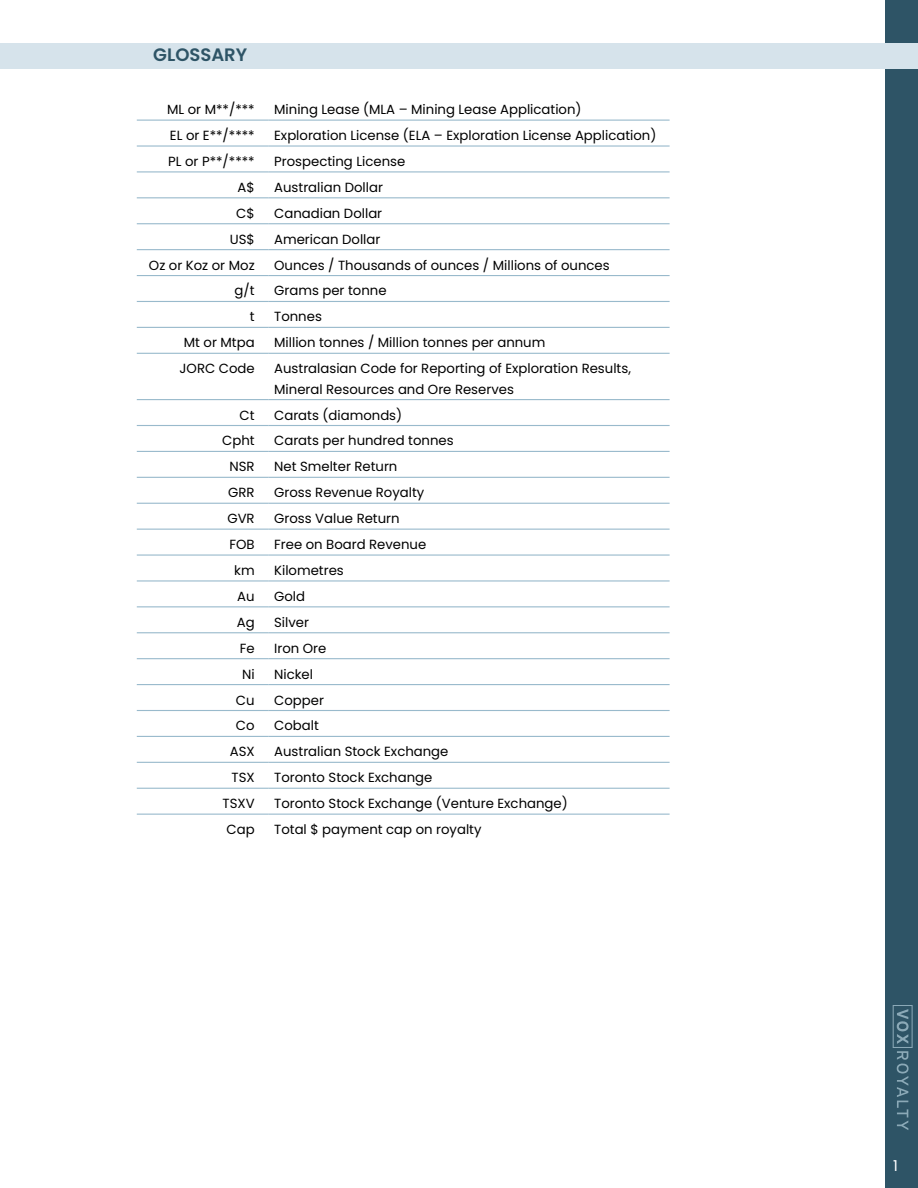
<style>
.page{position:relative;width:918px;height:1188px;background:#fff}
.page>*{position:absolute;margin:0;border:0;box-sizing:border-box;transform-origin:0 0}
.t1{font:600 18px "Poppins";color:#2e5466}
.t2{font:15px "Poppins";color:#fff}
.t3{font:13.2px/20.4px "Poppins";color:#000}
</style>
<div class="page">
<div style="left:885px;top:0;width:33px;height:1188px;background:#2e5466"></div>
<div style="left:0;top:44px;width:918px;height:25px;background:#d6e3eb"></div>
<svg style="left:893px;top:1005px;width:20px;height:125px"></svg>
<hr style="left:137px;top:120px;width:131px;height:1px;background:#99bacc">
<hr style="left:268px;top:120px;width:402px;height:1px;background:#99bacc">
<hr style="left:137px;top:145px;width:131px;height:2px;background:#99bacc">
<hr style="left:268px;top:145px;width:402px;height:2px;background:#99bacc">
<hr style="left:137px;top:171px;width:131px;height:1px;background:#99bacc">
<hr style="left:268px;top:171px;width:402px;height:1px;background:#99bacc">
<hr style="left:137px;top:197px;width:131px;height:1px;background:#99bacc">
<hr style="left:268px;top:197px;width:402px;height:1px;background:#99bacc">
<hr style="left:137px;top:223px;width:131px;height:1px;background:#99bacc">
<hr style="left:268px;top:223px;width:402px;height:1px;background:#99bacc">
<hr style="left:137px;top:249px;width:131px;height:1px;background:#99bacc">
<hr style="left:268px;top:249px;width:402px;height:1px;background:#99bacc">
<hr style="left:137px;top:275px;width:131px;height:1px;background:#99bacc">
<hr style="left:268px;top:275px;width:402px;height:1px;background:#99bacc">
<hr style="left:137px;top:301px;width:131px;height:1px;background:#99bacc">
<hr style="left:268px;top:301px;width:402px;height:1px;background:#99bacc">
<hr style="left:137px;top:327px;width:131px;height:1px;background:#99bacc">
<hr style="left:268px;top:327px;width:402px;height:1px;background:#99bacc">
<hr style="left:137px;top:353px;width:131px;height:1px;background:#99bacc">
<hr style="left:268px;top:353px;width:402px;height:1px;background:#99bacc">
<hr style="left:137px;top:399px;width:131px;height:1px;background:#99bacc">
<hr style="left:268px;top:399px;width:402px;height:1px;background:#99bacc">
<hr style="left:137px;top:425px;width:131px;height:1px;background:#99bacc">
<hr style="left:268px;top:425px;width:402px;height:1px;background:#99bacc">
<hr style="left:137px;top:451px;width:131px;height:1px;background:#99bacc">
<hr style="left:268px;top:451px;width:402px;height:1px;background:#99bacc">
<hr style="left:137px;top:477px;width:131px;height:1px;background:#99bacc">
<hr style="left:268px;top:477px;width:402px;height:1px;background:#99bacc">
<hr style="left:137px;top:503px;width:131px;height:1px;background:#99bacc">
<hr style="left:268px;top:503px;width:402px;height:1px;background:#99bacc">
<hr style="left:137px;top:529px;width:131px;height:1px;background:#99bacc">
<hr style="left:268px;top:529px;width:402px;height:1px;background:#99bacc">
<hr style="left:137px;top:554px;width:131px;height:2px;background:#99bacc">
<hr style="left:268px;top:554px;width:402px;height:2px;background:#99bacc">
<hr style="left:137px;top:580px;width:131px;height:2px;background:#99bacc">
<hr style="left:268px;top:580px;width:402px;height:2px;background:#99bacc">
<hr style="left:137px;top:606px;width:131px;height:1px;background:#99bacc">
<hr style="left:268px;top:606px;width:402px;height:1px;background:#99bacc">
<hr style="left:137px;top:632px;width:131px;height:1px;background:#99bacc">
<hr style="left:268px;top:632px;width:402px;height:1px;background:#99bacc">
<hr style="left:137px;top:658px;width:131px;height:1px;background:#99bacc">
<hr style="left:268px;top:658px;width:402px;height:1px;background:#99bacc">
<hr style="left:137px;top:684px;width:131px;height:1px;background:#99bacc">
<hr style="left:268px;top:684px;width:402px;height:1px;background:#99bacc">
<hr style="left:137px;top:710px;width:131px;height:1px;background:#99bacc">
<hr style="left:268px;top:710px;width:402px;height:1px;background:#99bacc">
<hr style="left:137px;top:736px;width:131px;height:1px;background:#99bacc">
<hr style="left:268px;top:736px;width:402px;height:1px;background:#99bacc">
<hr style="left:137px;top:762px;width:131px;height:1px;background:#99bacc">
<hr style="left:268px;top:762px;width:402px;height:1px;background:#99bacc">
<hr style="left:137px;top:788px;width:131px;height:1px;background:#99bacc">
<hr style="left:268px;top:788px;width:402px;height:1px;background:#99bacc">
<hr style="left:137px;top:814px;width:131px;height:1px;background:#99bacc">
<hr style="left:268px;top:814px;width:402px;height:1px;background:#99bacc">
<h1 class="t1" style="left:153px;top:44px;width:96px">GLOSSARY</h1>
<p class="t3" style="left:167px;top:99px;width:89px">ML or M**/***</p>
<p class="t3" style="left:274px;top:99px;width:309px">Mining Lease (MLA – Mining Lease Application)</p>
<p class="t3" style="left:170px;top:125px;width:86px">EL or E**/****</p>
<p class="t3" style="left:274px;top:125px;width:384px">Exploration License (ELA – Exploration License Application)</p>
<p class="t3" style="left:168px;top:151px;width:88px">PL or P**/****</p>
<p class="t3" style="left:274px;top:151px;width:133px">Prospecting License</p>
<p class="t3" style="left:238px;top:177px;width:19px">A$</p>
<p class="t3" style="left:274px;top:177px;width:110px">Australian Dollar</p>
<p class="t3" style="left:236px;top:203px;width:20px">C$</p>
<p class="t3" style="left:274px;top:203px;width:110px">Canadian Dollar</p>
<p class="t3" style="left:230px;top:229px;width:26px">US$</p>
<p class="t3" style="left:274px;top:229px;width:108px">American Dollar</p>
<p class="t3" style="left:149px;top:255px;width:107px">Oz or Koz or Moz</p>
<p class="t3" style="left:274px;top:255px;width:337px">Ounces / Thousands of ounces / Millions of ounces</p>
<p class="t3" style="left:235px;top:281px;width:22px">g/t</p>
<p class="t3" style="left:274px;top:281px;width:114px">Grams per tonne</p>
<p class="t3" style="left:250px;top:307px;width:6px">t</p>
<p class="t3" style="left:274px;top:307px;width:49px">Tonnes</p>
<p class="t3" style="left:184px;top:333px;width:72px">Mt or Mtpa</p>
<p class="t3" style="left:274px;top:333px;width:273px">Million tonnes / Million tonnes per annum</p>
<p class="t3" style="left:180px;top:358px;width:77px">JORC Code</p>
<p class="t3" style="left:274px;top:358px;width:358px">Australasian Code for Reporting of Exploration Results,<br>Mineral Resources and Ore Reserves</p>
<p class="t3" style="left:240px;top:405px;width:17px">Ct</p>
<p class="t3" style="left:274px;top:405px;width:130px">Carats (diamonds)</p>
<p class="t3" style="left:222px;top:431px;width:34px">Cpht</p>
<p class="t3" style="left:274px;top:431px;width:181px">Carats per hundred tonnes</p>
<p class="t3" style="left:230px;top:457px;width:27px">NSR</p>
<p class="t3" style="left:274px;top:457px;width:125px">Net Smelter Return</p>
<p class="t3" style="left:228px;top:483px;width:28px">GRR</p>
<p class="t3" style="left:274px;top:483px;width:152px">Gross Revenue Royalty</p>
<p class="t3" style="left:227px;top:508px;width:29px">GVR</p>
<p class="t3" style="left:274px;top:508px;width:127px">Gross Value Return</p>
<p class="t3" style="left:229px;top:534px;width:27px">FOB</p>
<p class="t3" style="left:274px;top:534px;width:154px">Free on Board Revenue</p>
<p class="t3" style="left:234px;top:560px;width:22px">km</p>
<p class="t3" style="left:274px;top:560px;width:71px">Kilometres</p>
<p class="t3" style="left:237px;top:586px;width:19px">Au</p>
<p class="t3" style="left:274px;top:586px;width:32px">Gold</p>
<p class="t3" style="left:237px;top:612px;width:19px">Ag</p>
<p class="t3" style="left:274px;top:612px;width:36px">Silver</p>
<p class="t3" style="left:240px;top:638px;width:16px">Fe</p>
<p class="t3" style="left:274px;top:638px;width:54px">Iron Ore</p>
<p class="t3" style="left:242px;top:664px;width:14px">Ni</p>
<p class="t3" style="left:274px;top:664px;width:40px">Nickel</p>
<p class="t3" style="left:236px;top:690px;width:20px">Cu</p>
<p class="t3" style="left:274px;top:690px;width:51px">Copper</p>
<p class="t3" style="left:236px;top:716px;width:20px">Co</p>
<p class="t3" style="left:274px;top:716px;width:46px">Cobalt</p>
<p class="t3" style="left:230px;top:742px;width:26px">ASX</p>
<p class="t3" style="left:274px;top:742px;width:176px">Australian Stock Exchange</p>
<p class="t3" style="left:232px;top:768px;width:25px">TSX</p>
<p class="t3" style="left:274px;top:768px;width:160px">Toronto Stock Exchange</p>
<p class="t3" style="left:223px;top:793px;width:34px">TSXV</p>
<p class="t3" style="left:274px;top:793px;width:295px">Toronto Stock Exchange (Venture Exchange)</p>
<p class="t3" style="left:227px;top:819px;width:30px">Cap</p>
<p class="t3" style="left:274px;top:819px;width:209px">Total $ payment cap on royalty</p>
<p class="t2" style="left:893px;top:1157px;width:6px">1</p>
</div>
